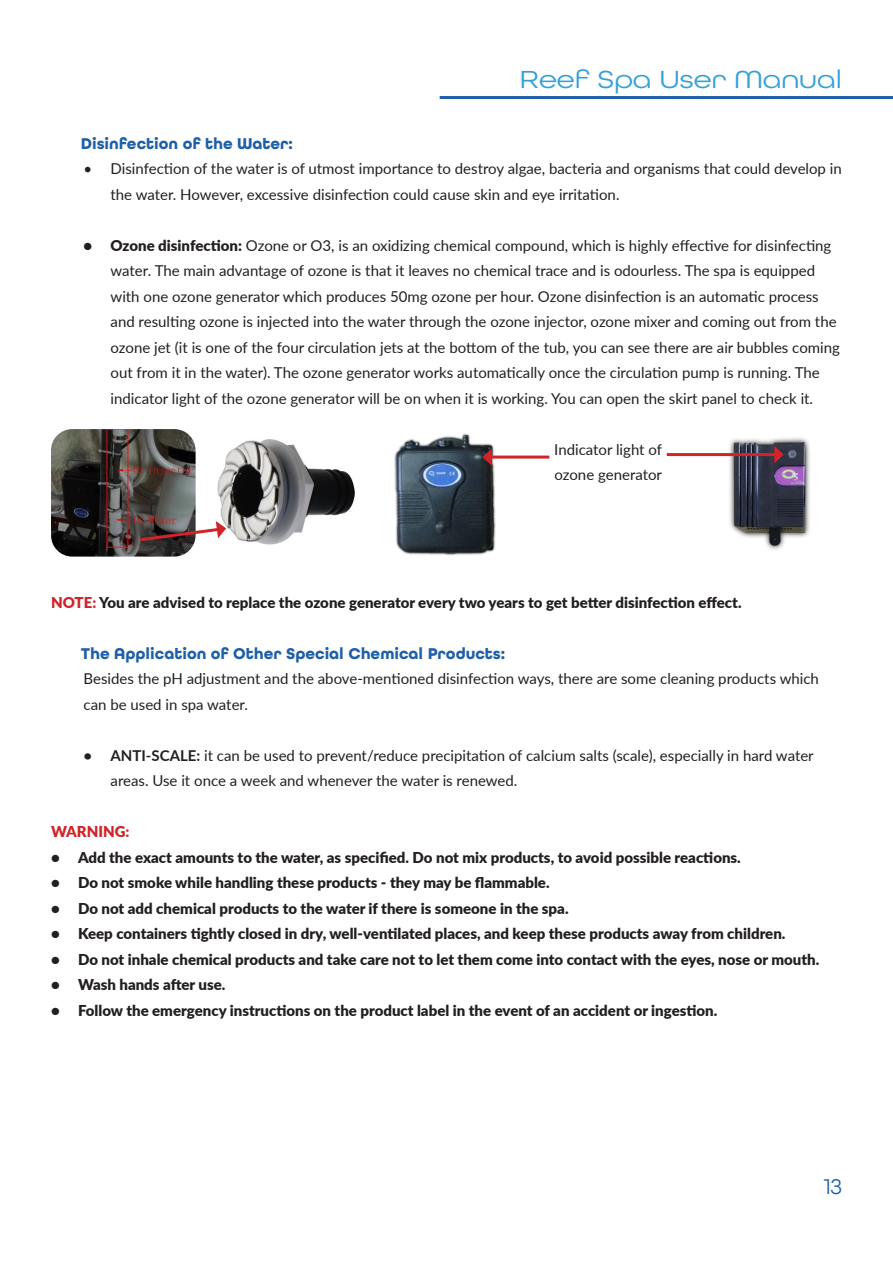
<style>
.page{position:relative;width:893px;height:1263px;background:#fff}
.page>*{position:absolute;margin:0;border:0;box-sizing:border-box;transform-origin:0 0}
.t1{font:26.1px "All Round Gothic";color:#33a0d9;scale:1.17 1}
.t2{font:22.5px "All Round Gothic";color:#1e5fa9}
.Section_Sub_Heading{font:700 16.5px "All Round Gothic";color:#1e5fa9}
.Section_Sub_Paragrap{font:15px/25.5px "Lato";color:#231f20}
.Warrning{font:900 15px "Lato";color:#231f20}
.Warrning-2{font:900 15px "Lato";color:#d1232a}
.s1{font-weight:900}
.s2{color:#d1232a}
.s3{font-weight:700}
</style>
<div class="page">
<img style="left:726px;top:438px;width:84px;height:112px">
<img style="left:394px;top:433px;width:108px;height:123px">
<img style="left:51px;top:429px;width:145px;height:128px">
<img style="left:217px;top:439px;width:138px;height:106px">
<hr style="left:667px;top:453px;width:110px;height:3px;background:#d1232a">
<svg style="left:774px;top:446px;width:10px;height:17px"></svg>
<hr style="left:489px;top:456px;width:60px;height:3px;background:#d1232a">
<svg style="left:482px;top:448px;width:10px;height:18px"></svg>
<svg style="left:137px;top:521px;width:89px;height:22px"></svg>
<hr style="left:441px;top:96px;width:452px;height:3px;background:#1e5fa9">
<h1 class="t1" style="left:520px;top:64px;width:277px">Reef Spa User Manual</h1>
<p class="Section_Sub_Heading" style="left:81px;top:133px;width:214px">Disinfection of the Water:</p>
<p class="Section_Sub_Paragrap" style="left:111px;top:155px;width:733px;text-indent:-27px">• Disinfection of the water is of utmost importance to destroy algae, bacteria and organisms that could develop in the water. However, excessive disinfection could cause skin and eye irritation.</p>
<p class="Section_Sub_Paragrap" style="left:111px;top:232px;width:731px;text-indent:-27px"><span class="s1">• Ozone disinfection:</span> Ozone or O3, is an oxidizing chemical compound, which is highly effective for disinfecting water. The main advantage of ozone is that it leaves no chemical trace and is odourless. The spa is equipped with one ozone generator which produces 50mg ozone per hour. Ozone disinfection is an automatic process and resulting ozone is injected into the water through the ozone injector, ozone mixer and coming out from the ozone jet (it is one of the four circulation jets at the bottom of the tub, you can see there are air bubbles coming out from it in the water). The ozone generator works automatically once the circulation pump is running. The indicator light of the ozone generator will be on when it is working. You can open the skirt panel to check it.</p>
<p class="Section_Sub_Paragrap" style="left:554px;top:436px;width:109px">Indicator light of ozone generator</p>
<p class="Warrning" style="left:51px;top:591px;width:692px"><span class="s2">NOTE:</span> You are advised to replace the ozone generator every two years to get better disinfection effect.</p>
<p class="Section_Sub_Heading" style="left:81px;top:643px;width:426px">The Application of Other Special Chemical Products:</p>
<p class="Section_Sub_Paragrap" style="left:84px;top:665px;width:737px">Besides the pH adjustment and the above-mentioned disinfection ways, there are some cleaning products which can be used in spa water.</p>
<p class="Section_Sub_Paragrap" style="left:111px;top:742px;width:705px;text-indent:-27px"><span class="s3">• ANTI-SCALE:</span> it can be used to prevent/reduce precipitation of calcium salts (scale), especially in hard water areas. Use it once a week and whenever the water is renewed.</p>
<p class="Warrning-2" style="left:51px;top:820px;width:80px">WARNING:</p>
<p class="Warrning" style="left:51px;top:846px;width:691px">• Add the exact amounts to the water, as specified. Do not mix products, to avoid possible reactions.</p>
<p class="Warrning" style="left:51px;top:871px;width:500px">• Do not smoke while handling these products - they may be flammable.</p>
<p class="Warrning" style="left:51px;top:897px;width:519px">• Do not add chemical products to the water if there is someone in the spa.</p>
<p class="Warrning" style="left:51px;top:922px;width:736px">• Keep containers tightly closed in dry, well-ventilated places, and keep these products away from children.</p>
<p class="Warrning" style="left:51px;top:948px;width:770px">• Do not inhale chemical products and take care not to let them come into contact with the eyes, nose or mouth.</p>
<p class="Warrning" style="left:51px;top:973px;width:176px">• Wash hands after use.</p>
<p class="Warrning" style="left:51px;top:999px;width:668px">• Follow the emergency instructions on the product label in the event of an accident or ingestion.</p>
<h2 class="t2" style="left:824px;top:1173px;width:20px">13</h2>
</div>
